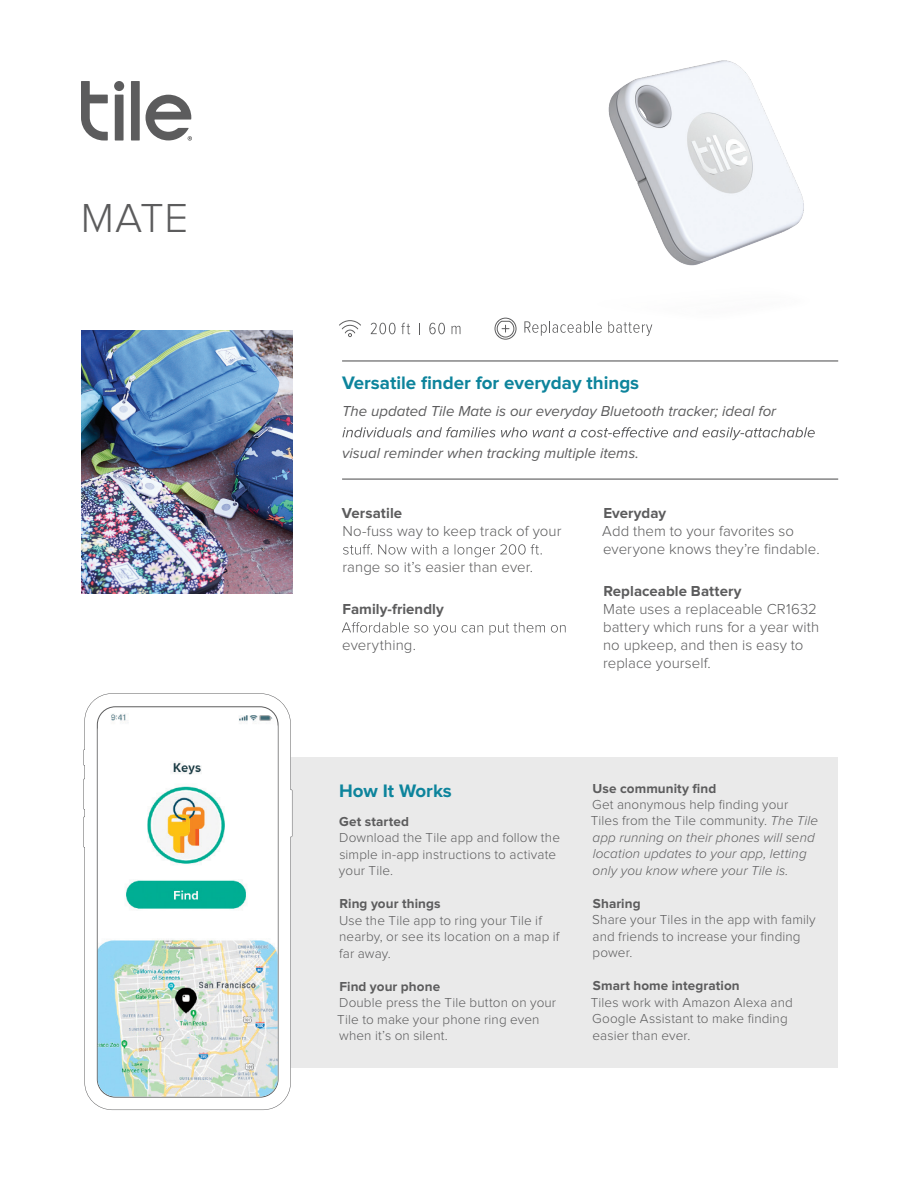
<style>
.page{position:relative;width:918px;height:1188px;background:#fff}
.page>*{position:absolute;margin:0;border:0;box-sizing:border-box;transform-origin:0 0}
.t1{font:300 42px "Proxima Nova";color:#5c5c5d}
.t2{font:700 18.75px "Proxima Nova";color:#0d849c}
.t3{font:300 15px/18px "Proxima Nova";letter-spacing:.005em;color:#5c5c5d}
.t4{font:italic 15px "Proxima Nova";color:#5c5c5d}
.t5{font:700 15px "Proxima Nova";letter-spacing:.005em;color:#5c5c5d}
.t6{font:300 13.5px/16.5px "Proxima Nova";letter-spacing:.01em;color:#5c5c5d}
.t7{font:italic 300 13.5px/16.5px "Proxima Nova";letter-spacing:.005em;color:#5c5c5d}
.t8{font:700 13.5px "Proxima Nova";letter-spacing:.01em;color:#5c5c5d}
.s1{font-style:normal}
</style>
<div class="page">
<div style="left:96px;top:757px;width:742px;height:310px;background:#eaeaea"></div>
<svg style="left:83px;top:693px;width:209px;height:417px"></svg>
<svg style="left:81px;top:81px;width:111px;height:60px"></svg>
<svg style="left:343px;top:544px;width:199px;height:13px"></svg>
<svg style="left:342px;top:622px;width:224px;height:13px"></svg>
<hr style="left:342px;top:360px;width:496px;height:2px;background:#5c5c5d">
<hr style="left:342px;top:479px;width:496px;height:1px;background:#5c5c5d">
<svg style="left:342px;top:427px;width:473px;height:13px"></svg>
<img style="left:81px;top:330px;width:211px;height:264px">
<img style="left:98px;top:713px;width:180px;height:384px">
<img style="left:608px;top:60px;width:196px;height:265px">
<svg style="left:524px;top:321px;width:78px;height:15px"></svg>
<svg style="left:608px;top:321px;width:44px;height:15px"></svg>
<svg style="left:495px;top:318px;width:22px;height:22px"></svg>
<svg style="left:339px;top:320px;width:22px;height:17px"></svg>
<svg style="left:371px;top:323px;width:39px;height:11px"></svg>
<svg style="left:429px;top:323px;width:16px;height:11px"></svg>
<svg style="left:452px;top:326px;width:8px;height:8px"></svg>
<h1 class="t1" style="left:81px;top:194px;width:109px">MATE</h1>
<h2 class="t2" style="left:342px;top:372px;width:299px">Versatile finder for everyday things</h2>
<p class="t4" style="left:342px;top:403px;width:436px">The updated Tile Mate is our everyday Bluetooth tracker; ideal for</p>
<p class="t4" style="left:342px;top:445px;width:298px">visual reminder when tracking multiple items.</p>
<p class="t5" style="left:342px;top:505px;width:62px">Versatile</p>
<p class="t3" style="left:342px;top:523px;width:221px">No-fuss way to keep track of your</p>
<p class="t3" style="left:342px;top:559px;width:192px">range so it’s easier than ever.</p>
<p class="t5" style="left:343px;top:601px;width:103px">Family-friendly</p>
<p class="t3" style="left:342px;top:637px;width:75px">everything.</p>
<p class="t5" style="left:603px;top:505px;width:64px">Everyday</p>
<p class="t3" style="left:602px;top:523px;width:219px">Add them to your favorites so everyone knows they’re findable.</p>
<p class="t5" style="left:603px;top:583px;width:140px">Replaceable Battery</p>
<p class="t3" style="left:603px;top:601px;width:218px">Mate uses a replaceable CR1632 battery which runs for a year with no upkeep, and then is easy to replace yourself.</p>
<h2 class="t2" style="left:339px;top:780px;width:114px">How It Works</h2>
<p class="t8" style="left:339px;top:813px;width:71px">Get started</p>
<p class="t6" style="left:339px;top:830px;width:223px">Download the Tile app and follow the simple in-app instructions to activate your Tile.</p>
<p class="t8" style="left:339px;top:896px;width:103px">Ring your things</p>
<p class="t6" style="left:339px;top:912px;width:222px">Use the Tile app to ring your Tile if nearby, or see its location on a map if far away.</p>
<p class="t8" style="left:339px;top:978px;width:102px">Find your phone</p>
<p class="t6" style="left:337px;top:995px;width:220px">Double press the Tile button on your<br>Tile to make your phone ring even when it’s on silent.</p>
<p class="t8" style="left:593px;top:780px;width:125px">Use community find</p>
<p class="t7" style="left:591px;top:797px;width:229px"><span class="s1">Get anonymous help finding your<br>Tiles from the Tile community.</span> The Tile app running on their phones will send location updates to your app, letting only you know where your Tile is.</p>
<p class="t8" style="left:593px;top:896px;width:49px">Sharing</p>
<p class="t6" style="left:592px;top:912px;width:225px">Share your Tiles in the app with family and friends to increase your finding power.</p>
<p class="t8" style="left:593px;top:978px;width:148px">Smart home integration</p>
<p class="t6" style="left:591px;top:995px;width:204px">Tiles work with Amazon Alexa and<br>Google Assistant to make finding easier than ever.</p>
</div>
